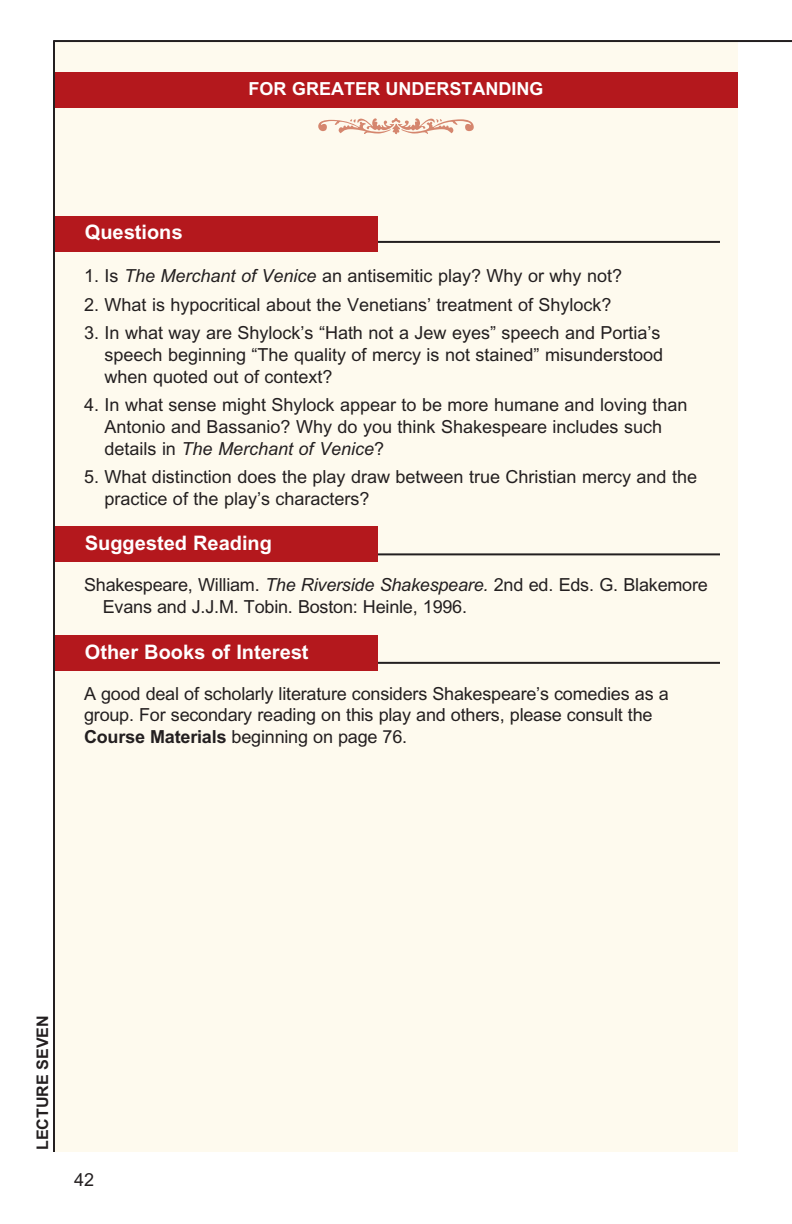
<style>
.page{position:relative;width:792px;height:1224px;background:#fff}
.page>*{position:absolute;margin:0;border:0;box-sizing:border-box;transform-origin:0 0}
.t1{font:20px "RB Arial Bold";color:#fff}
.t2{font:18px/21.6px "RB Arial";color:#231f20}
.t3{font:18px "RB Arial Italic";color:#231f20}
.t4{font:18px "RB Arial Bold";color:#fff}
.t5{font:16px "RB Arial Bold";color:#231f20}
.s1{font-family:"RB Arial Italic"}
.s2{font-family:"RB Arial"}
.s3{font-family:"RB Arial Bold"}
</style>
<div class="page">
<div style="left:54px;top:41px;width:684px;height:1111px;background:#fefaee"></div>
<hr style="left:91px;top:553px;width:629px;height:2px;background:#231f20">
<hr style="left:91px;top:241px;width:629px;height:2px;background:#231f20">
<div style="left:54px;top:216px;width:324px;height:36px;background:#b4181d"></div>
<div style="left:54px;top:526px;width:324px;height:36px;background:#b4181d"></div>
<div style="left:54px;top:72px;width:684px;height:36px;background:#b4181d"></div>
<hr style="left:92px;top:662px;width:628px;height:2px;background:#231f20">
<div style="left:54px;top:635px;width:324px;height:36px;background:#b4181d"></div>
<hr style="left:53px;top:40px;width:2px;height:1112px;background:#231f20">
<hr style="left:54px;top:40px;width:738px;height:2px;background:#231f20">
<p class="t1" style="left:85px;top:225px;width:99px">Questions</p>
<p class="t4" style="left:249px;top:82px;width:296px">FOR GREATER UNDERSTANDING</p>
<p class="t2" style="left:84px;top:266px;width:539px">1. Is <span class="s1">The Merchant of Venice</span> an antisemitic play? Why or why not?</p>
<p class="t2" style="left:84px;top:295px;width:529px">2. What is hypocritical about the Venetians’ treatment of Shylock?</p>
<p class="t2" style="left:104px;top:324px;width:560px;text-indent:-20px">3. In what way are Shylock’s “Hath not a Jew eyes” speech and Portia’s speech beginning “The quality of mercy is not stained” misunderstood when quoted out of context?</p>
<p class="t2" style="left:84px;top:396px;width:605px;text-align:center">4. In what sense might Shylock appear to be more humane and loving than<br>Antonio and Bassanio? Why do you think Shakespeare includes such</p>
<p class="t3" style="left:104px;top:442px;width:281px"><span class="s2">details in</span> The Merchant of Venice<span class="s2">?</span></p>
<p class="t2" style="left:104px;top:468px;width:594px;text-indent:-20px">5. What distinction does the play draw between true Christian mercy and the practice of the play’s characters?</p>
<p class="t1" style="left:85px;top:535px;width:189px">Suggested Reading</p>
<p class="t2" style="left:103px;top:576px;width:607px;text-indent:-19px">Shakespeare, William. <span class="s1">The Riverside Shakespeare.</span> 2nd ed. Eds. G. Blakemore<br>Evans and J.J.M. Tobin. Boston: Heinle, 1996.</p>
<p class="t1" style="left:85px;top:644px;width:225px">Other Books of Interest</p>
<p class="t2" style="left:84px;top:684px;width:586px">A good deal of scholarly literature considers Shakespeare’s comedies as a group. For secondary reading on this play and others, please consult the<br><span class="s3">Course Materials</span> beginning on page 76.</p>
<p class="t5" style="left:37px;top:1150px;width:136px;rotate:-90deg">LECTURE SEVEN</p>
<p class="t2" style="left:74px;top:1170px;width:22px">42</p>
</div>
